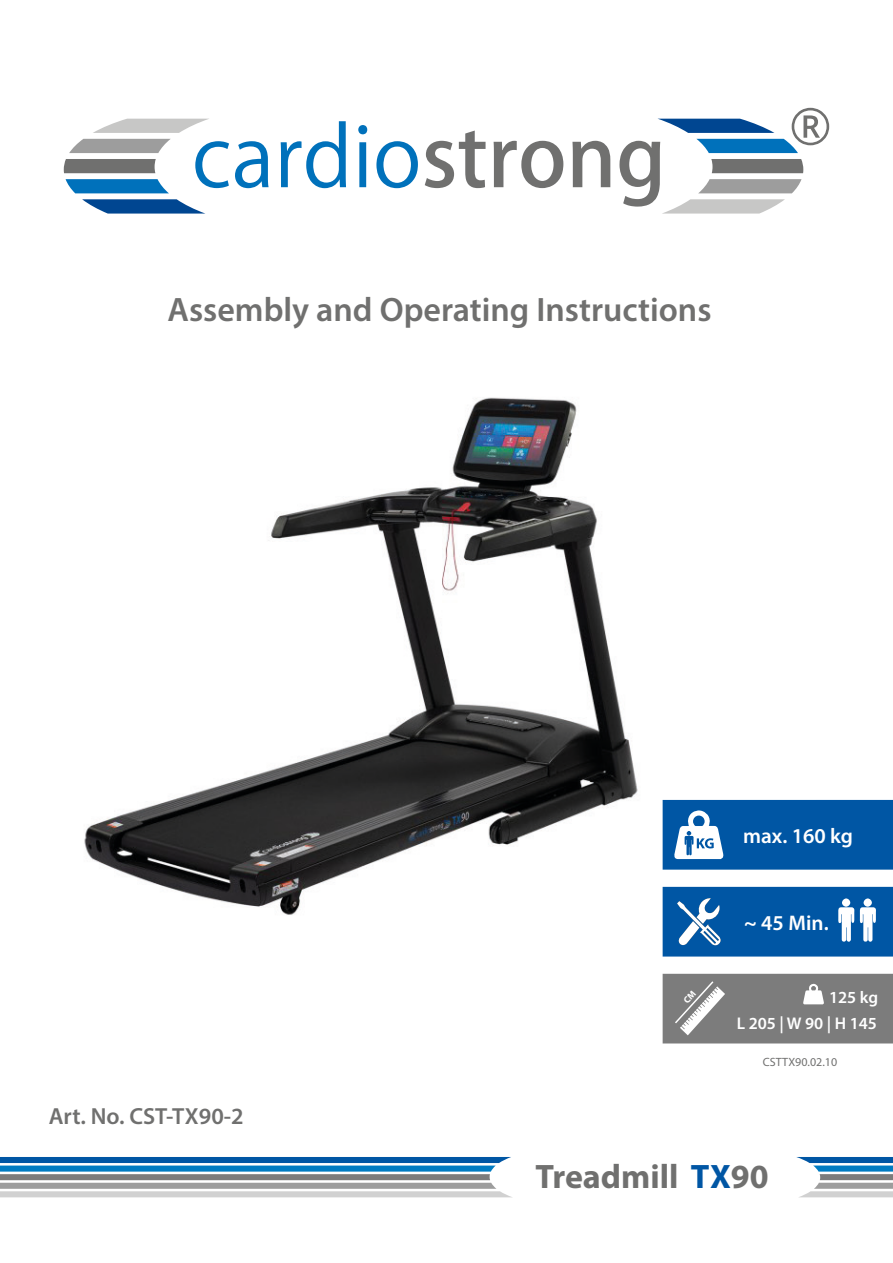
<style>
.page{position:relative;width:893px;height:1263px;background:#fff}
.page>*{position:absolute;margin:0;border:0;box-sizing:border-box;transform-origin:0 0}
.cardiostrong_Footer{font:700 34.05px "Myriad Pro";color:#70706f}
.Einf__Abs{font:600 33.9px "Myriad Pro";color:#70706f}
.Einf__Abs-2{font:600 23.4px "Myriad Pro";color:#70706f}
.Einf__Abs-3{font:600 21.15px "Myriad Pro";color:#fff}
.Einf__Abs-4{font:600 16.95px "Myriad Pro";color:#fff}
.t1{font:12px "Myriad Pro";color:#70706f}
.s1{color:#0056a4}
</style>
<div class="page">
<img style="left:84px;top:397px;width:554px;height:518px">
<svg style="left:93px;top:119px;width:115px;height:14px"></svg>
<svg style="left:69px;top:139px;width:102px;height:14px"></svg>
<svg style="left:64px;top:159px;width:92px;height:14px"></svg>
<svg style="left:66px;top:179px;width:103px;height:14px"></svg>
<svg style="left:82px;top:199px;width:123px;height:15px"></svg>
<svg style="left:195px;top:141px;width:34px;height:47px"></svg>
<svg style="left:235px;top:141px;width:34px;height:47px"></svg>
<svg style="left:281px;top:121px;width:65px;height:67px"></svg>
<svg style="left:358px;top:125px;width:9px;height:62px"></svg>
<svg style="left:376px;top:141px;width:42px;height:47px"></svg>
<svg style="left:425px;top:131px;width:61px;height:57px"></svg>
<svg style="left:494px;top:141px;width:69px;height:47px"></svg>
<svg style="left:572px;top:141px;width:38px;height:46px"></svg>
<svg style="left:619px;top:108px;width:210px;height:106px"></svg>
<div style="left:663px;top:800px;width:230px;height:70px;background:#0056a4"></div>
<div style="left:663px;top:887px;width:230px;height:69px;background:#0056a4"></div>
<div style="left:663px;top:974px;width:230px;height:69px;background:#7c7c7c"></div>
<svg style="left:674px;top:810px;width:49px;height:49px"></svg>
<svg style="left:677px;top:898px;width:44px;height:47px"></svg>
<svg style="left:803px;top:984px;width:21px;height:20px"></svg>
<svg style="left:838px;top:898px;width:16px;height:44px"></svg>
<svg style="left:860px;top:898px;width:16px;height:44px"></svg>
<svg style="left:796px;top:1157px;width:97px;height:40px"></svg>
<svg style="left:0;top:1157px;width:511px;height:40px"></svg>
<svg style="left:675px;top:981px;width:50px;height:54px"></svg>
<p class="Einf__Abs" style="left:168px;top:288px;width:545px">Assembly and Operating Instructions</p>
<p class="Einf__Abs-2" style="left:49px;top:1101px;width:196px">Art. No. CST-TX90-2</p>
<p class="Einf__Abs-3" style="left:743px;top:822px;width:111px">max. 160 kg</p>
<p class="Einf__Abs-3" style="left:744px;top:909px;width:86px">~ 45 Min.</p>
<p class="Einf__Abs-4" style="left:829px;top:986px;width:51px">125 kg</p>
<p class="Einf__Abs-4" style="left:737px;top:1012px;width:142px">L 205 | W 90 | H 145</p>
<p class="t1" style="left:763px;top:1054px;width:76px">CSTTX90.02.10</p>
<p class="cardiostrong_Footer" style="left:536px;top:1155px;width:235px">Treadmill <span class="s1">TX</span>90</p>
</div>
